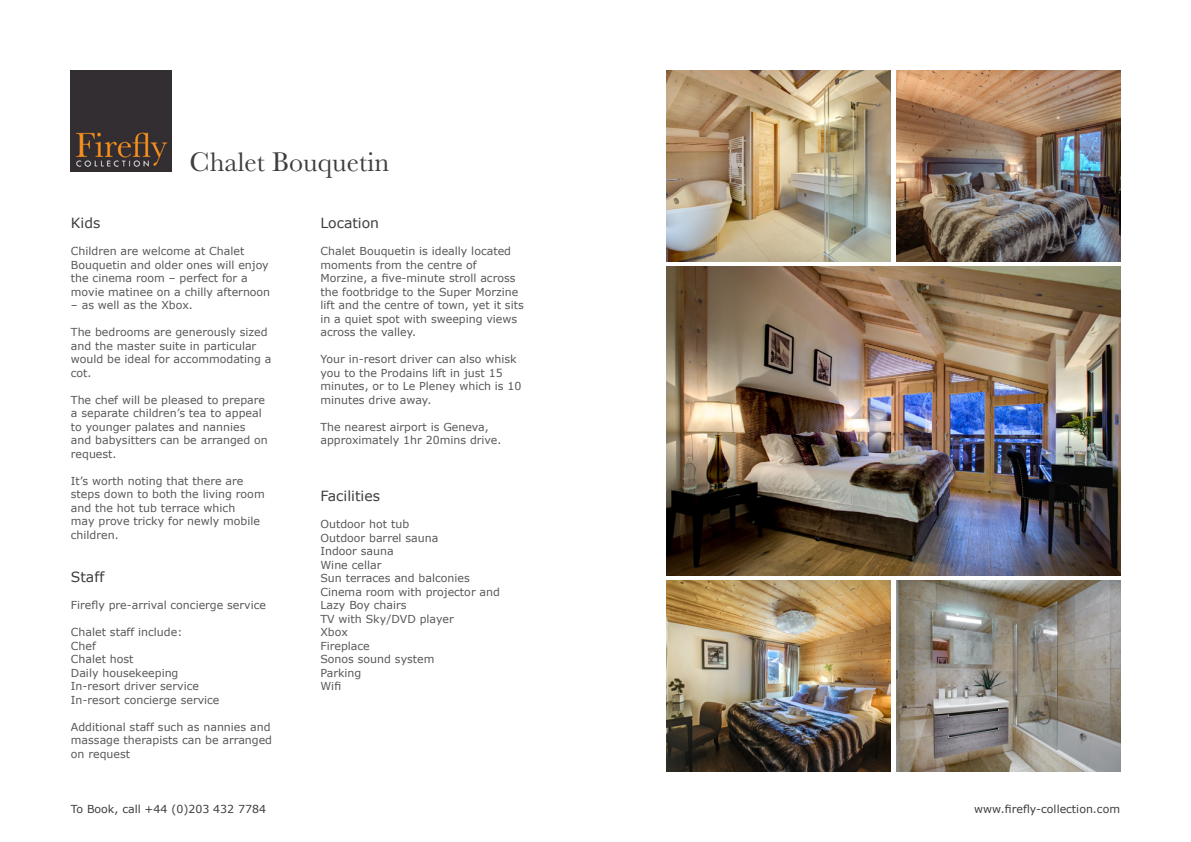
<style>
.page{position:relative;width:1191px;height:842px;background:#fff}
.page>*{position:absolute;margin:0;border:0;box-sizing:border-box;transform-origin:0 0}
.t1{font:28px "Baskerville";color:#3e3e3f}
.t2{font:14px "Verdana";color:#3e3e3f}
.t3{font:11px/13.5px "Verdana";color:#57585a}
.t4{font:11px "Verdana";color:#3e3e3f}
</style>
<div class="page">
<img style="left:71px;top:71px;width:101px;height:101px">
<img style="left:666px;top:267px;width:454px;height:308px">
<img style="left:896px;top:581px;width:224px;height:190px">
<img style="left:666px;top:581px;width:224px;height:190px">
<img style="left:666px;top:71px;width:224px;height:190px">
<img style="left:896px;top:71px;width:224px;height:190px">
<p class="t1" style="left:190px;top:145px;width:201px">Chalet Bouquetin</p>
<p class="t2" style="left:71px;top:214px;width:31px">Kids</p>
<p class="t3" style="left:71px;top:244px;width:201px">Children are welcome at Chalet<br>Bouquetin and older ones will enjoy the cinema room – perfect for a movie matinee on a chilly afternoon</p>
<p class="t3" style="left:71px;top:298px;width:123px">– as well as the Xbox.</p>
<p class="t3" style="left:71px;top:325px;width:202px">The bedrooms are generously sized and the master suite in particular would be ideal for accommodating a cot.</p>
<p class="t3" style="left:71px;top:393px;width:198px">The chef will be pleased to prepare a separate children’s tea to appeal to younger palates and nannies and babysitters can be arranged on request.</p>
<p class="t3" style="left:71px;top:474px;width:195px">It’s worth noting that there are steps down to both the living room and the hot tub terrace which<br>may prove tricky for newly mobile children.</p>
<p class="t2" style="left:71px;top:568px;width:35px">Staff</p>
<p class="t3" style="left:71px;top:599px;width:197px">Firefly pre-arrival concierge service</p>
<p class="t3" style="left:71px;top:626px;width:113px">Chalet staff include:</p>
<p class="t3" style="left:71px;top:639px;width:27px">Chef</p>
<p class="t3" style="left:71px;top:653px;width:64px">Chalet host</p>
<p class="t3" style="left:71px;top:666px;width:109px">Daily housekeeping</p>
<p class="t3" style="left:71px;top:680px;width:130px">In-resort driver service</p>
<p class="t3" style="left:71px;top:693px;width:150px">In-resort concierge service</p>
<p class="t3" style="left:71px;top:720px;width:203px">Additional staff such as nannies and massage therapists can be arranged on request</p>
<p class="t4" style="left:71px;top:802px;width:197px">To Book, call +44 (0)203 432 7784</p>
<p class="t2" style="left:320px;top:214px;width:60px">Location</p>
<p class="t3" style="left:320px;top:244px;width:205px">Chalet Bouquetin is ideally located moments from the centre of<br>Morzine, a five-minute stroll across the footbridge to the Super Morzine lift and the centre of town, yet it sits in a quiet spot with sweeping views across the valley.</p>
<p class="t3" style="left:320px;top:352px;width:203px">Your in-resort driver can also whisk you to the Prodains lift in just 15 minutes, or to Le Pleney which is 10 minutes drive away.</p>
<p class="t3" style="left:320px;top:420px;width:183px">The nearest airport is Geneva, approximately 1hr 20mins drive.</p>
<p class="t2" style="left:320px;top:487px;width:61px">Facilities</p>
<p class="t3" style="left:320px;top:518px;width:90px">Outdoor hot tub</p>
<p class="t3" style="left:320px;top:531px;width:119px">Outdoor barrel sauna</p>
<p class="t3" style="left:320px;top:545px;width:75px">Indoor sauna</p>
<p class="t3" style="left:320px;top:558px;width:62px">Wine cellar</p>
<p class="t3" style="left:320px;top:572px;width:151px">Sun terraces and balconies</p>
<p class="t3" style="left:320px;top:585px;width:181px">Cinema room with projector and<br>Lazy Boy chairs</p>
<p class="t3" style="left:320px;top:612px;width:135px">TV with Sky/DVD player</p>
<p class="t3" style="left:320px;top:626px;width:29px">Xbox</p>
<p class="t3" style="left:320px;top:639px;width:51px">Fireplace</p>
<p class="t3" style="left:320px;top:653px;width:116px">Sonos sound system</p>
<p class="t3" style="left:320px;top:666px;width:43px">Parking</p>
<p class="t3" style="left:320px;top:680px;width:22px">Wifi</p>
<p class="t4" style="left:974px;top:802px;width:147px">www.firefly-collection.com</p>
</div>
